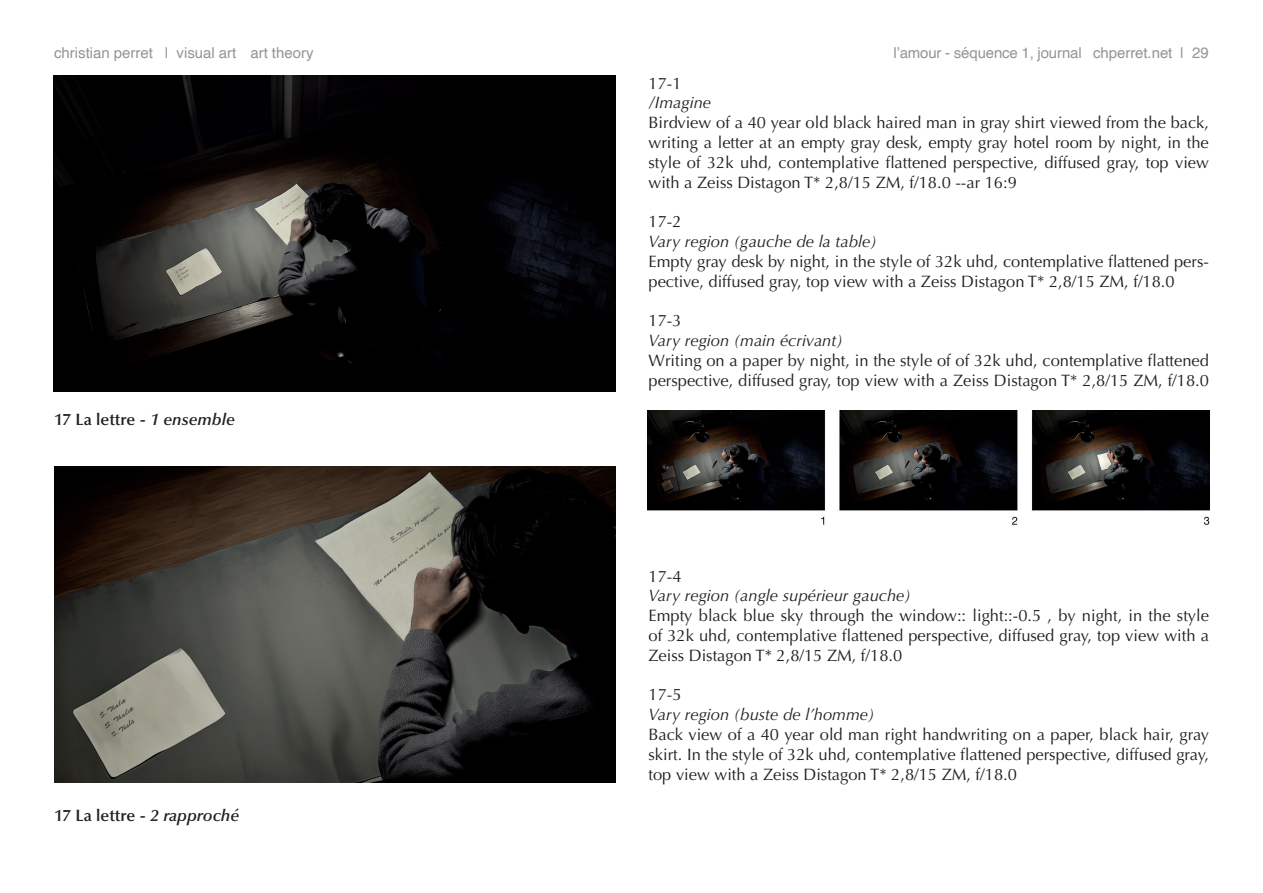
<style>
.page{position:relative;width:1263px;height:893px;background:#fff}
.page>*{position:absolute;margin:0;border:0;box-sizing:border-box;transform-origin:0 0}
.t1{font:16.5px/19.8px "Optima LT Std";color:#231f20;text-align:justify}
.t2{font:italic 16.5px "Optima LT Std";color:#231f20}
.t3{font:italic 600 16.5px "Optima LT Std";color:#231f20}
.t4{font:600 16.5px "Optima LT Std";color:#231f20}
.t5{font:15px "Helvetica";color:#939598}
.s1{font-style:italic}
.s2{font-style:normal}
</style>
<div class="page">
<img style="left:53px;top:75px;width:562px;height:317px">
<img style="left:54px;top:466px;width:562px;height:316px">
<img style="left:648px;top:411px;width:561px;height:114px">
<p class="t5" style="left:54px;top:41px;width:261px">christian perret | visual art art theory</p>
<p class="t5" style="left:893px;top:41px;width:317px">l’amour - séquence 1, journal chperret.net | 29</p>
<p class="t4" style="left:54px;top:410px;width:182px">17 La lettre <span class="s1">- 1 ensemble</span></p>
<p class="t3" style="left:54px;top:806px;width:187px"><span class="s2">17 La lettre</span> - 2 rapproché</p>
<p class="t1" style="left:648px;top:73px;width:35px">17-1</p>
<p class="t2" style="left:648px;top:93px;width:64px">/Imagine</p>
<p class="t1" style="left:648px;top:113px;width:562px">Birdview of a 40 year old black haired man in gray shirt viewed from the back, writing a letter at an empty gray desk, empty gray hotel room by night, in the style of 32k uhd, contemplative flattened perspective, diffused gray, top view with a Zeiss Distagon T* 2,8/15 ZM, f/18.0 --ar 16:9</p>
<p class="t1" style="left:648px;top:212px;width:35px">17-2</p>
<p class="t2" style="left:648px;top:232px;width:230px">Vary region (gauche de la table)</p>
<p class="t1" style="left:648px;top:252px;width:562px">Empty gray desk by night, in the style of 32k uhd, contemplative flattened pers&shy;pective, diffused gray, top view with a Zeiss Distagon T* 2,8/15 ZM, f/18.0</p>
<p class="t1" style="left:648px;top:311px;width:35px">17-3</p>
<p class="t2" style="left:648px;top:331px;width:196px">Vary region (main écrivant)</p>
<p class="t1" style="left:648px;top:351px;width:562px">Writing on a paper by night, in the style of of 32k uhd, contemplative flattened perspective, diffused gray, top view with a Zeiss Distagon T* 2,8/15 ZM, f/18.0</p>
<p class="t1" style="left:648px;top:566px;width:35px">17-4</p>
<p class="t2" style="left:648px;top:586px;width:264px">Vary region (angle supérieur gauche)</p>
<p class="t1" style="left:648px;top:606px;width:562px">Empty black blue sky through the window:: light::-0.5 , by night, in the style of 32k uhd, contemplative flattened perspective, diffused gray, top view with a Zeiss Distagon T* 2,8/15 ZM, f/18.0</p>
<p class="t1" style="left:648px;top:685px;width:35px">17-5</p>
<p class="t2" style="left:648px;top:705px;width:227px">Vary region (buste de l’homme)</p>
<p class="t1" style="left:648px;top:725px;width:562px">Back view of a 40 year old man right handwriting on a paper, black hair, gray skirt. In the style of 32k uhd, contemplative flattened perspective, diffused gray, top view with a Zeiss Distagon T* 2,8/15 ZM, f/18.0</p>
</div>
